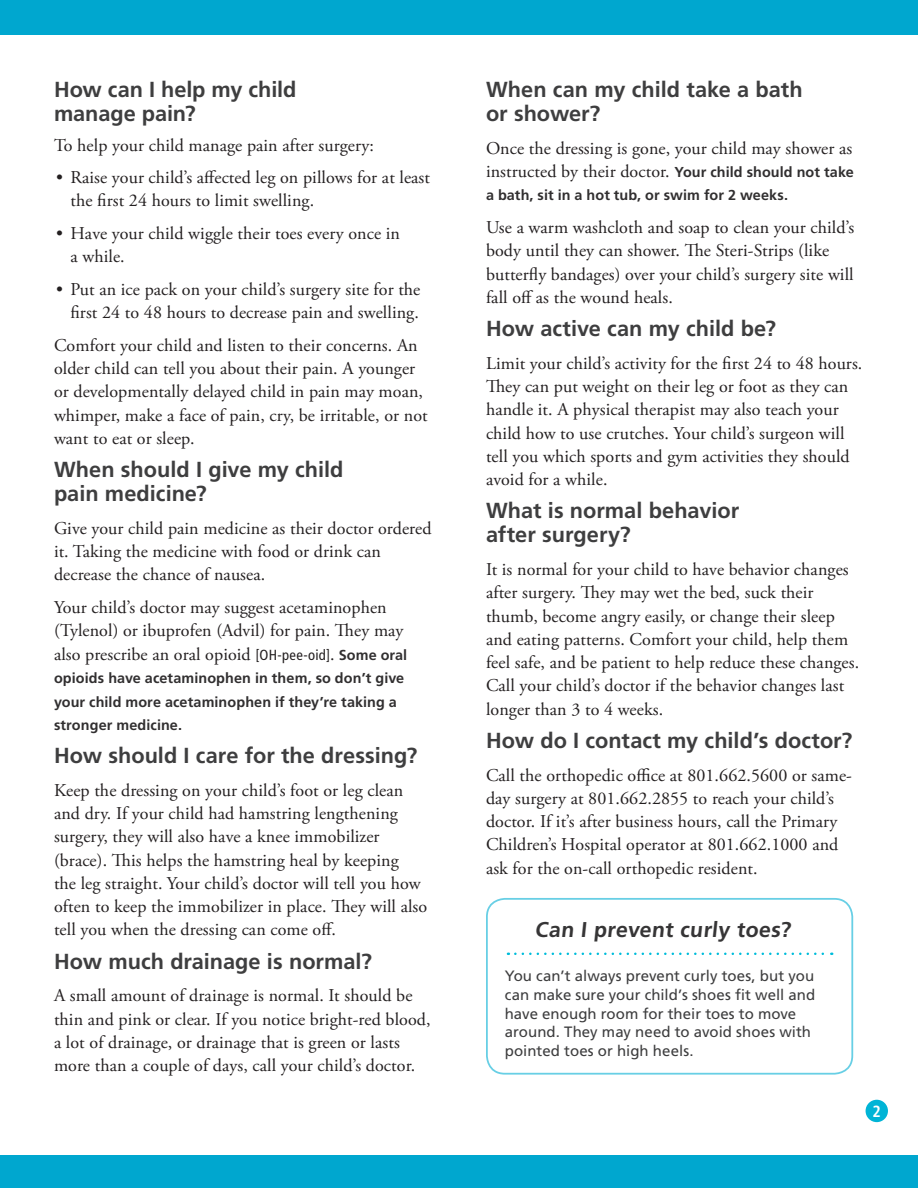
<style>
.page{position:relative;width:918px;height:1188px;background:#fff}
.page>*{position:absolute;margin:0;border:0;box-sizing:border-box;transform-origin:0 0}
.Main{font:700 21.75px/24px "Frutiger LT Std";color:#3e3e3f}
.Level_1__h2{font:700 21.75px/24px "Frutiger LT Std";letter-spacing:-.005em;color:#3e3e3f}
.Opening_paragraph{font:700 21.3px "Frutiger LT Std";color:#363536}
.Main-2{font:18px/23.2px "Adobe Garamond Pro";letter-spacing:.005em;color:#231f20}
.Page_Number{font:700 condensed 16.2px "Frutiger LT Std";color:#fff}
.Main_table{font:15px/18.8px "Frutiger LT Std";letter-spacing:.005em;color:#3e3e3f}
.Main-3{font:700 14.4px/23.2px "Frutiger LT Std";letter-spacing:.005em;color:#312f30}
.s1{font-family:"Frutiger LT Std";font-stretch:condensed;font-size:14.7px}
.s2{font-family:"Frutiger LT Std";font-weight:700;font-size:14.4px;color:#312f30}
</style>
<div class="page">
<div style="left:0;top:0;width:918px;height:35px;background:#00a7cf"></div>
<div style="left:0;top:1156px;width:918px;height:32px;background:#00a7cf"></div>
<div style="left:866px;top:1100px;width:22px;height:22px;background:#00b4d6;border-radius:50%"></div>
<div style="left:486px;top:898px;width:367px;height:177px;border:2px solid #68cfe5;border-radius:18px"></div>
<svg style="left:515px;top:953px;width:317px;height:2px"></svg>
<p class="Level_1__h2" style="left:54px;top:78px;width:244px">How can I help my child manage pain?</p>
<p class="Main-2" style="left:54px;top:134px;width:322px">To help your child manage pain after surgery:</p>
<p class="Main-2" style="left:70px;top:166px;width:361px;text-indent:-14px">• Raise your child’s affected leg on pillows for at least the first 24 hours to limit swelling.</p>
<p class="Main-2" style="left:70px;top:222px;width:331px;text-indent:-14px">• Have your child wiggle their toes every once in a while.</p>
<p class="Main-2" style="left:56px;top:278px;width:366px;text-align:right">• Put an ice pack on your child’s surgery site for the first 24 to 48 hours to decrease pain and swelling.</p>
<p class="Main-2" style="left:54px;top:334px;width:375px">Comfort your child and listen to their concerns. An older child can tell you about their pain. A younger or developmentally delayed child in pain may moan, whimper, make a face of pain, cry, be irritable, or not want to eat or sleep.</p>
<p class="Main" style="left:54px;top:458px;width:291px">When should I give my child pain medicine?</p>
<p class="Main-2" style="left:54px;top:517px;width:379px">Give your child pain medicine as their doctor ordered it. Taking the medicine with food or drink can decrease the chance of nausea.</p>
<p class="Main-2" style="left:54px;top:596px;width:355px;line-height:23.7px">Your child’s doctor may suggest acetaminophen (Tylenol) or ibuprofen (Advil) for pain. They may also prescribe an oral opioid <span class="s1">[OH-pee-oid]</span>. <span class="s2">Some oral</span></p>
<p class="Main-3" style="left:54px;top:667px;width:352px">opioids have acetaminophen in them, so don’t give your child more acetaminophen if they’re taking a stronger medicine.</p>
<p class="Main" style="left:54px;top:744px;width:365px">How should I care for the dressing?</p>
<p class="Main-2" style="left:54px;top:779px;width:375px">Keep the dressing on your child’s foot or leg clean and dry. If your child had hamstring lengthening surgery, they will also have a knee immobilizer (brace). This helps the hamstring heal by keeping<br>the leg straight. Your child’s doctor will tell you how often to keep the immobilizer in place. They will also tell you when the dressing can come off.</p>
<p class="Main" style="left:54px;top:949px;width:320px">How much drainage is normal?</p>
<p class="Main-2" style="left:54px;top:985px;width:378px">A small amount of drainage is normal. It should be thin and pink or clear. If you notice bright-red blood, a lot of drainage, or drainage that is green or lasts more than a couple of days, call your child’s doctor.</p>
<p class="Main" style="left:486px;top:78px;width:318px">When can my child take a bath or shower?</p>
<p class="Main-2" style="left:486px;top:137px;width:369px">Once the dressing is gone, your child may shower as instructed by their doctor. <span class="s2">Your child should not take</span></p>
<p class="Main-3" style="left:486px;top:184px;width:304px">a bath, sit in a hot tub, or swim for 2 weeks.</p>
<p class="Main-2" style="left:486px;top:216px;width:370px">Use a warm washcloth and soap to clean your child’s body until they can shower. The Steri-Strips (like butterfly bandages) over your child’s surgery site will fall off as the wound heals.</p>
<p class="Main" style="left:486px;top:317px;width:292px">How active can my child be?</p>
<p class="Main-2" style="left:486px;top:352px;width:378px">Limit your child’s activity for the first 24 to 48 hours.<br>They can put weight on their leg or foot as they can handle it. A physical therapist may also teach your child how to use crutches. Your child’s surgeon will tell you which sports and gym activities they should avoid for a while.</p>
<p class="Main" style="left:486px;top:499px;width:255px">What is normal behavior after surgery?</p>
<p class="Main-2" style="left:486px;top:558px;width:375px">It is normal for your child to have behavior changes after surgery. They may wet the bed, suck their thumb, become angry easily, or change their sleep and eating patterns. Comfort your child, help them feel safe, and be patient to help reduce these changes.<br>Call your child’s doctor if the behavior changes last longer than 3 to 4 weeks.</p>
<p class="Main" style="left:486px;top:728px;width:368px">How do I contact my child’s doctor?</p>
<p class="Main-2" style="left:486px;top:764px;width:368px">Call the orthopedic office at 801.662.5600 or same&shy;day surgery at 801.662.2855 to reach your child’s doctor. If it’s after business hours, call the Primary Children’s Hospital operator at 801.662.1000 and ask for the on-call orthopedic resident.</p>
<p class="Opening_paragraph" style="left:535px;top:917px;width:260px">Can I prevent curly toes?</p>
<p class="Main_table" style="left:505px;top:967px;width:312px">You can’t always prevent curly toes, but you can make sure your child’s shoes fit well and have enough room for their toes to move around. They may need to avoid shoes with pointed toes or high heels.</p>
<p class="Page_Number" style="left:873px;top:1102px;width:10px">2</p>
</div>
